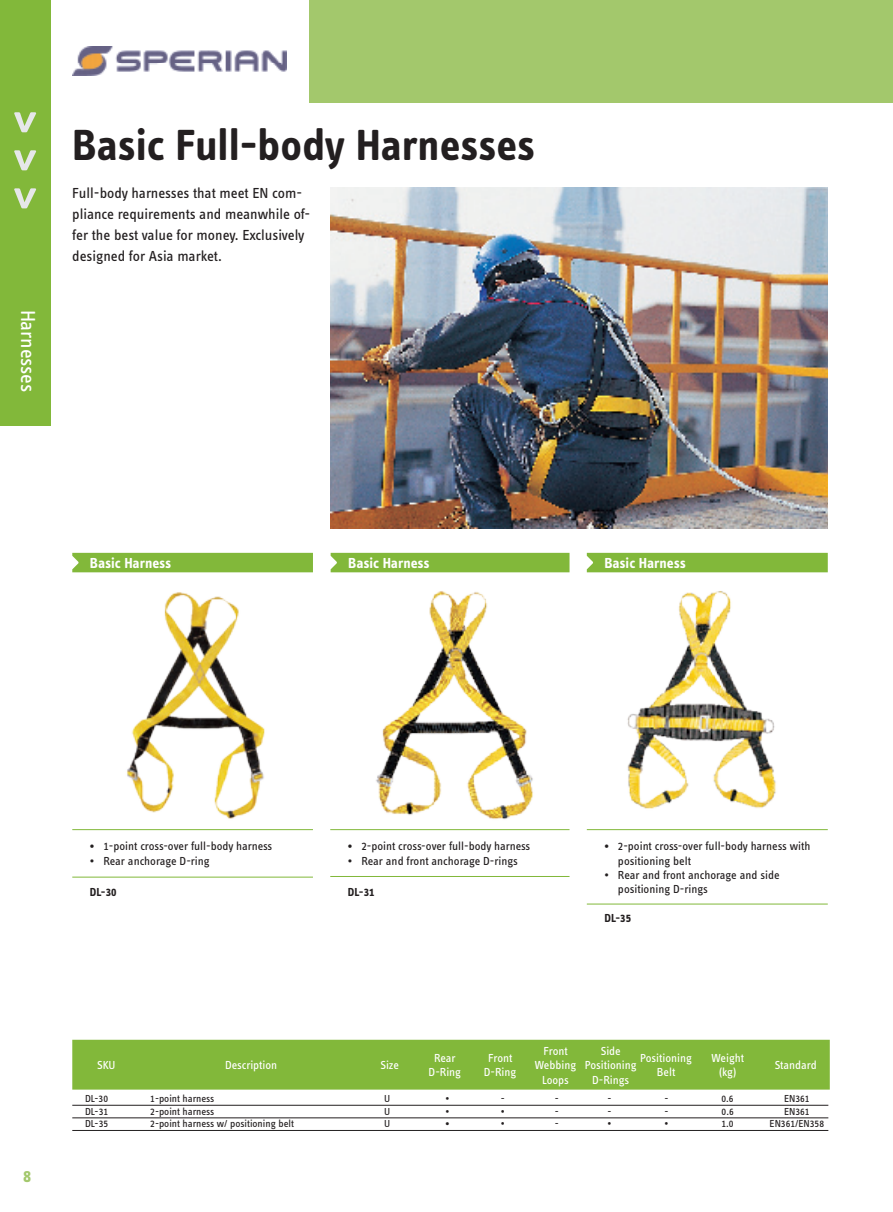
<style>
.page{position:relative;width:893px;height:1212px;background:#fff}
.page>*{position:absolute;margin:0;border:0;box-sizing:border-box;transform-origin:0 0}
.t1{font:45px "Info Text Bold Tf";letter-spacing:-.005em;color:#231f20}
.t2{font:21px "Info Text Book Tf";letter-spacing:-.01em;color:#fff}
.t3{font:15px/21px "Info Text Book Tf";color:#231f20}
.t4{font:15px "Info Text Bold Tf";letter-spacing:-.01em;color:#fff}
.t5{font:12px/14.4px "Info Text Book Tf";color:#231f20}
.t6{font:12px/14.4px "Info Text Book Tf";color:#fff;text-align:center}
.t7{font:12px "Info Text Bold Tf";color:#231f20}
.t8{font:10.5px "Info Text Book Tf";color:#231f20}
.t9{font:10.5px "Info Text Bold Tf";color:#231f20}
.s1{font-family:"Info Text Bold Tf"}
</style>
<div class="page">
<div style="left:0;top:0;width:51px;height:425px;background:#82b83a"></div>
<svg style="left:14px;top:112px;width:22px;height:20px"></svg>
<svg style="left:14px;top:150px;width:22px;height:20px"></svg>
<svg style="left:14px;top:188px;width:22px;height:20px"></svg>
<div style="left:309px;top:0;width:584px;height:102px;background:#a3c86c"></div>
<img style="left:72px;top:47px;width:214px;height:28px">
<div style="left:72px;top:553px;width:241px;height:19px;background:#82b83a"></div>
<hr style="left:72px;top:877px;width:241px;height:1px;background:#82b83a">
<hr style="left:72px;top:829px;width:241px;height:1px;background:#82b83a">
<div style="left:331px;top:553px;width:238px;height:19px;background:#82b83a"></div>
<div style="left:587px;top:553px;width:241px;height:19px;background:#82b83a"></div>
<hr style="left:587px;top:904px;width:241px;height:1px;background:#82b83a">
<hr style="left:587px;top:829px;width:241px;height:1px;background:#82b83a">
<img style="left:127px;top:592px;width:138px;height:227px">
<img style="left:376px;top:591px;width:157px;height:229px">
<hr style="left:330px;top:876px;width:239px;height:1px;background:#82b83a">
<hr style="left:330px;top:829px;width:239px;height:1px;background:#82b83a">
<img style="left:627px;top:591px;width:149px;height:218px">
<hr style="left:72px;top:1105px;width:756px;height:1px;background:#231f20">
<hr style="left:72px;top:1117px;width:756px;height:1px;background:#231f20">
<hr style="left:72px;top:1130px;width:756px;height:1px;background:#231f20">
<div style="left:72px;top:1040px;width:758px;height:49px;background:#82b83a"></div>
<img style="left:330px;top:187px;width:498px;height:341px">
<h2 class="t2" style="left:40px;top:309px;width:84px;rotate:90deg">Harnesses</h2>
<h1 class="t1" style="left:72px;top:119px;width:465px">Basic Full-body Harnesses</h1>
<p class="t3" style="left:72px;top:183px;width:239px">Full-body harnesses that meet EN com&shy;pliance requirements and meanwhile of&shy;fer the best value for money. Exclusively designed for Asia market.</p>
<p class="t4" style="left:90px;top:555px;width:83px">Basic Harness</p>
<p class="t4" style="left:348px;top:555px;width:83px">Basic Harness</p>
<p class="t4" style="left:604px;top:555px;width:83px">Basic Harness</p>
<p class="t5" style="left:90px;top:839px;width:184px"><span class="s1">•</span> 1-point cross-over full-body harness</p>
<p class="t5" style="left:90px;top:853px;width:121px">• Rear anchorage D-ring</p>
<p class="t7" style="left:90px;top:885px;width:28px">DL-30</p>
<p class="t5" style="left:348px;top:839px;width:184px"><span class="s1">•</span> 2-point cross-over full-body harness</p>
<p class="t5" style="left:348px;top:853px;width:171px">• Rear and front anchorage D-rings</p>
<p class="t7" style="left:348px;top:885px;width:22px">DL-31</p>
<p class="t5" style="left:618px;top:839px;width:194px;text-indent:-14px"><span class="s1">•</span> 2-point cross-over full-body harness with positioning belt</p>
<p class="t5" style="left:618px;top:868px;width:163px;text-indent:-14px">• Rear and front anchorage and side positioning D-rings</p>
<p class="t7" style="left:604px;top:911px;width:22px">DL-35</p>
<p class="t6" style="left:97px;top:1058px;width:20px">SKU</p>
<p class="t6" style="left:225px;top:1058px;width:54px">Description</p>
<p class="t6" style="left:380px;top:1058px;width:20px">Size</p>
<p class="t6" style="left:429px;top:1051px;width:34px">Rear<br>D-Ring</p>
<p class="t6" style="left:484px;top:1051px;width:34px">Front<br>D-Ring</p>
<p class="t6" style="left:535px;top:1043px;width:43px">Front<br>Webbing<br>Loops</p>
<p class="t6" style="left:585px;top:1043px;width:54px">Side<br>Positioning<br>D-Rings</p>
<p class="t6" style="left:640px;top:1051px;width:54px">Positioning<br>Belt</p>
<p class="t6" style="left:711px;top:1051px;width:34px">Weight (kg)</p>
<p class="t6" style="left:775px;top:1058px;width:44px">Standard</p>
<p class="t8" style="left:85px;top:1093px;width:25px">DL-30</p>
<p class="t8" style="left:150px;top:1093px;width:65px">1-point harness</p>
<p class="t8" style="left:384px;top:1093px;width:8px">U</p>
<p class="t8" style="left:445px;top:1093px;width:5px">•</p>
<p class="t8" style="left:501px;top:1093px;width:6px">-</p>
<p class="t8" style="left:555px;top:1093px;width:6px">-</p>
<p class="t8" style="left:607px;top:1093px;width:6px">-</p>
<p class="t8" style="left:664px;top:1093px;width:6px">-</p>
<p class="t8" style="left:722px;top:1093px;width:14px">0.6</p>
<p class="t8" style="left:784px;top:1093px;width:27px">EN361</p>
<p class="t8" style="left:85px;top:1105px;width:25px">DL-31</p>
<p class="t8" style="left:150px;top:1105px;width:65px">2-point harness</p>
<p class="t8" style="left:384px;top:1105px;width:8px">U</p>
<p class="t8" style="left:445px;top:1105px;width:5px">•</p>
<p class="t8" style="left:501px;top:1105px;width:5px">•</p>
<p class="t8" style="left:555px;top:1105px;width:6px">-</p>
<p class="t8" style="left:607px;top:1105px;width:6px">-</p>
<p class="t8" style="left:664px;top:1105px;width:6px">-</p>
<p class="t8" style="left:722px;top:1105px;width:14px">0.6</p>
<p class="t8" style="left:784px;top:1105px;width:27px">EN361</p>
<p class="t8" style="left:85px;top:1118px;width:25px">DL-35</p>
<p class="t8" style="left:150px;top:1118px;width:145px">2-point harness w/ positioning belt</p>
<p class="t8" style="left:384px;top:1118px;width:8px">U</p>
<p class="t9" style="left:445px;top:1118px;width:5px">•</p>
<p class="t8" style="left:501px;top:1118px;width:5px">•</p>
<p class="t8" style="left:555px;top:1118px;width:6px">-</p>
<p class="t8" style="left:607px;top:1118px;width:5px">•</p>
<p class="t8" style="left:664px;top:1118px;width:5px">•</p>
<p class="t8" style="left:722px;top:1118px;width:14px">1.0</p>
<p class="t8" style="left:770px;top:1118px;width:56px">EN361/EN358</p>
</div>
